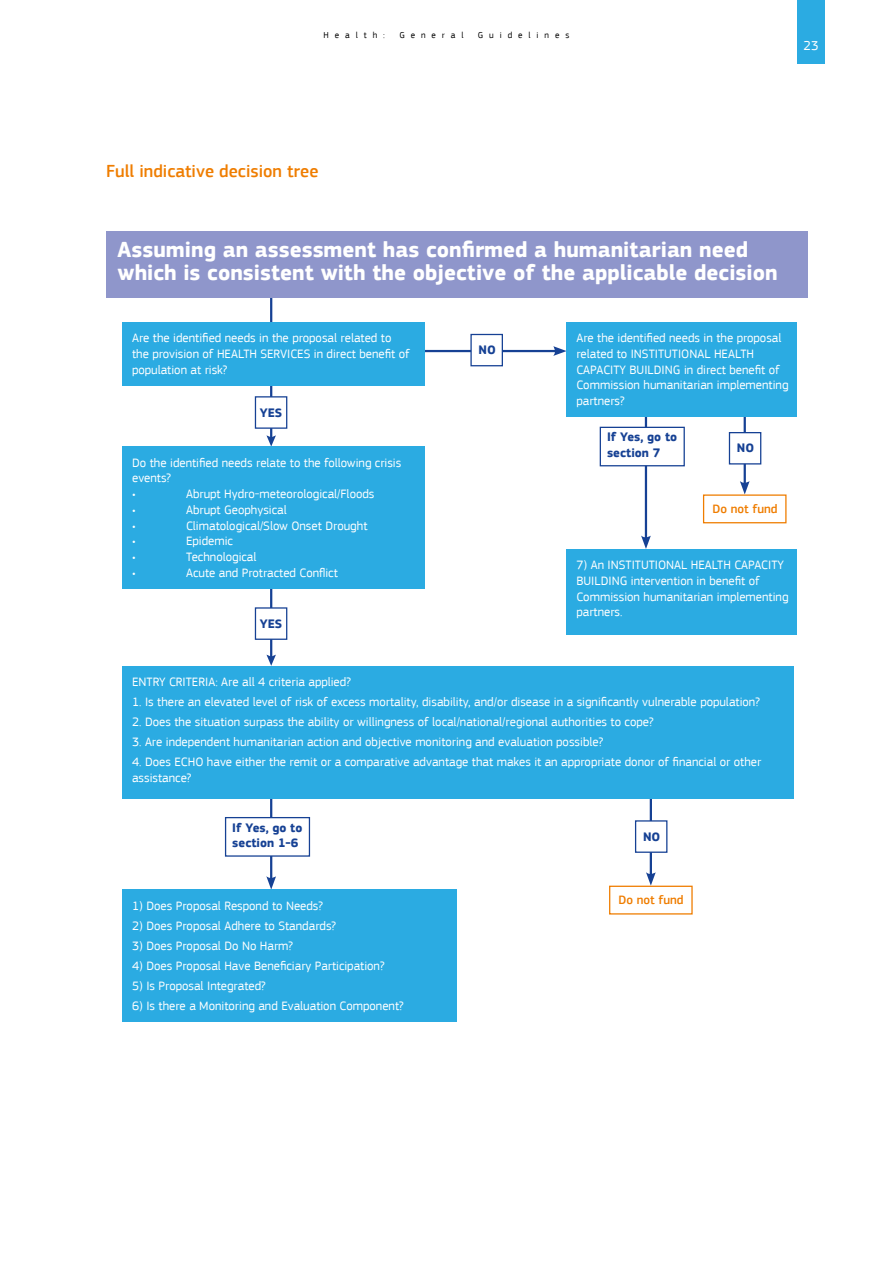
<style>
.page{position:relative;width:893px;height:1263px;background:#fff}
.page>*{position:absolute;margin:0;border:0;box-sizing:border-box;transform-origin:0 0}
.t1{font:700 22.5px/22.5px "EC Square Sans Pro";color:#fff}
.t2{font:500 18px "EC Square Sans Pro";color:#ef7d00}
.t3{font:13.5px "EC Square Sans Pro";color:#fff}
.t4{font:12.75px/15.8px "EC Square Sans Pro";color:#fff}
.t5{font:700 12.75px/15.3px "EC Square Sans Pro";color:#164194}
.t6{font:500 12.75px "EC Square Sans Pro";color:#ef7d00}
.t7{font:9px "EC Square Sans Pro";letter-spacing:.66em;color:#000}
</style>
<div class="page">
<hr style="left:385px;top:350px;width:172px;height:2px;background:#164194">
<svg style="left:553px;top:346px;width:13px;height:10px"></svg>
<hr style="left:744px;top:409px;width:2px;height:76px;background:#164194">
<svg style="left:740px;top:481px;width:10px;height:13px"></svg>
<hr style="left:650px;top:789px;width:2px;height:87px;background:#164194">
<svg style="left:646px;top:872px;width:10px;height:14px"></svg>
<hr style="left:645px;top:410px;width:2px;height:130px;background:#164194">
<svg style="left:641px;top:535px;width:10px;height:14px"></svg>
<hr style="left:270px;top:751px;width:2px;height:129px;background:#164194">
<svg style="left:266px;top:876px;width:10px;height:14px"></svg>
<div style="left:470px;top:334px;width:33px;height:32px;background:#fff;border:1px solid #164194"></div>
<div style="left:729px;top:432px;width:32px;height:32px;background:#fff;border:1px solid #164194"></div>
<div style="left:635px;top:820px;width:32px;height:33px;background:#fff;border:1px solid #164194"></div>
<div style="left:600px;top:427px;width:85px;height:39px;background:#fff;border:1px solid #164194"></div>
<div style="left:225px;top:817px;width:85px;height:40px;background:#fff;border:1px solid #164194"></div>
<div style="left:797px;top:0;width:28px;height:64px;background:#2babe2"></div>
<div style="left:703px;top:494px;width:83px;height:29px;background:#fff;border:1px solid #ef7d00"></div>
<div style="left:609px;top:886px;width:84px;height:28px;background:#fff;border:1px solid #ef7d00"></div>
<hr style="left:270px;top:290px;width:2px;height:149px;background:#164194">
<svg style="left:266px;top:435px;width:10px;height:12px"></svg>
<hr style="left:270px;top:509px;width:2px;height:149px;background:#164194">
<svg style="left:266px;top:655px;width:10px;height:11px"></svg>
<div style="left:255px;top:396px;width:32px;height:33px;background:#fff;border:1px solid #164194"></div>
<div style="left:255px;top:607px;width:32px;height:33px;background:#fff;border:1px solid #164194"></div>
<div style="left:122px;top:322px;width:302px;height:63px;background:#2babe2"></div>
<div style="left:122px;top:447px;width:302px;height:142px;background:#2babe2"></div>
<div style="left:122px;top:666px;width:672px;height:132px;background:#2babe2"></div>
<div style="left:122px;top:890px;width:335px;height:132px;background:#2babe2"></div>
<div style="left:566px;top:322px;width:231px;height:94px;background:#2babe2"></div>
<div style="left:566px;top:549px;width:231px;height:85px;background:#2babe2"></div>
<div style="left:106px;top:231px;width:702px;height:67px;background:#8f96cb"></div>
<p class="t7" style="left:324px;top:30px;width:63px">Health:</p>
<p class="t7" style="left:399px;top:30px;width:66px">General</p>
<p class="t7" style="left:478px;top:30px;width:93px">Guidelines</p>
<p class="t3" style="left:804px;top:38px;width:17px">23</p>
<h2 class="t2" style="left:106px;top:161px;width:214px">Full indicative decision tree</h2>
<h1 class="t1" style="left:118px;top:239px;width:662px">Assuming an assessment has confirmed a humanitarian need which is consistent with the objective of the applicable decision</h1>
<p class="t4" style="left:132px;top:330px;width:279px">Are the identified needs in the proposal related to the provision of HEALTH SERVICES in direct benefit of population at risk?</p>
<p class="t5" style="left:260px;top:405px;width:24px">YES</p>
<p class="t4" style="left:132px;top:455px;width:271px">Do the identified needs relate to the following crisis events?<br>•</p>
<p class="t4" style="left:186px;top:486px;width:190px">Abrupt Hydro-meteorological/Floods</p>
<p class="t4" style="left:132px;top:502px;width:5px">•</p>
<p class="t4" style="left:186px;top:502px;width:102px">Abrupt Geophysical</p>
<p class="t4" style="left:132px;top:518px;width:5px">•</p>
<p class="t4" style="left:186px;top:518px;width:183px">Climatological/Slow Onset Drought</p>
<p class="t4" style="left:132px;top:533px;width:5px">•</p>
<p class="t4" style="left:186px;top:533px;width:48px">Epidemic</p>
<p class="t4" style="left:132px;top:549px;width:5px">•</p>
<p class="t4" style="left:186px;top:549px;width:72px">Technological</p>
<p class="t4" style="left:132px;top:565px;width:5px">•</p>
<p class="t4" style="left:186px;top:565px;width:153px">Acute and Protracted Conflict</p>
<p class="t5" style="left:260px;top:616px;width:24px">YES</p>
<p class="t5" style="left:479px;top:343px;width:19px">NO</p>
<p class="t4" style="left:576px;top:330px;width:214px">Are the identified needs in the proposal related to INSTITUTIONAL HEALTH<br>CAPACITY BUILDING in direct benefit of<br>Commission humanitarian implementing partners?</p>
<p class="t5" style="left:607px;top:430px;width:72px">If Yes, go to section 7</p>
<p class="t5" style="left:737px;top:441px;width:19px">NO</p>
<p class="t6" style="left:712px;top:501px;width:67px">Do not fund</p>
<p class="t4" style="left:576px;top:557px;width:214px">7) An INSTITUTIONAL HEALTH CAPACITY<br>BUILDING intervention in benefit of<br>Commission humanitarian implementing partners.</p>
<p class="t4" style="left:132px;top:674px;width:220px">ENTRY CRITERIA: Are all 4 criteria applied?</p>
<p class="t4" style="left:132px;top:694px;width:629px">1. Is there an elevated level of risk of excess mortality, disability, and/or disease in a significantly vulnerable population?</p>
<p class="t4" style="left:132px;top:714px;width:523px">2. Does the situation surpass the ability or willingness of local/national/regional authorities to cope?</p>
<p class="t4" style="left:132px;top:734px;width:473px">3. Are independent humanitarian action and objective monitoring and evaluation possible?</p>
<p class="t4" style="left:132px;top:754px;width:631px">4. Does ECHO have either the remit or a comparative advantage that makes it an appropriate donor of financial or other assistance?</p>
<p class="t5" style="left:232px;top:820px;width:72px">If Yes, go to section 1-6</p>
<p class="t4" style="left:132px;top:898px;width:192px">1) Does Proposal Respond to Needs?</p>
<p class="t4" style="left:132px;top:918px;width:205px">2) Does Proposal Adhere to Standards?</p>
<p class="t4" style="left:132px;top:938px;width:162px">3) Does Proposal Do No Harm?</p>
<p class="t4" style="left:132px;top:958px;width:254px">4) Does Proposal Have Beneficiary Participation?</p>
<p class="t4" style="left:132px;top:978px;width:135px">5) Is Proposal Integrated?</p>
<p class="t4" style="left:132px;top:998px;width:273px">6) Is there a Monitoring and Evaluation Component?</p>
<p class="t5" style="left:643px;top:829px;width:19px">NO</p>
<p class="t6" style="left:619px;top:892px;width:67px">Do not fund</p>
</div>
